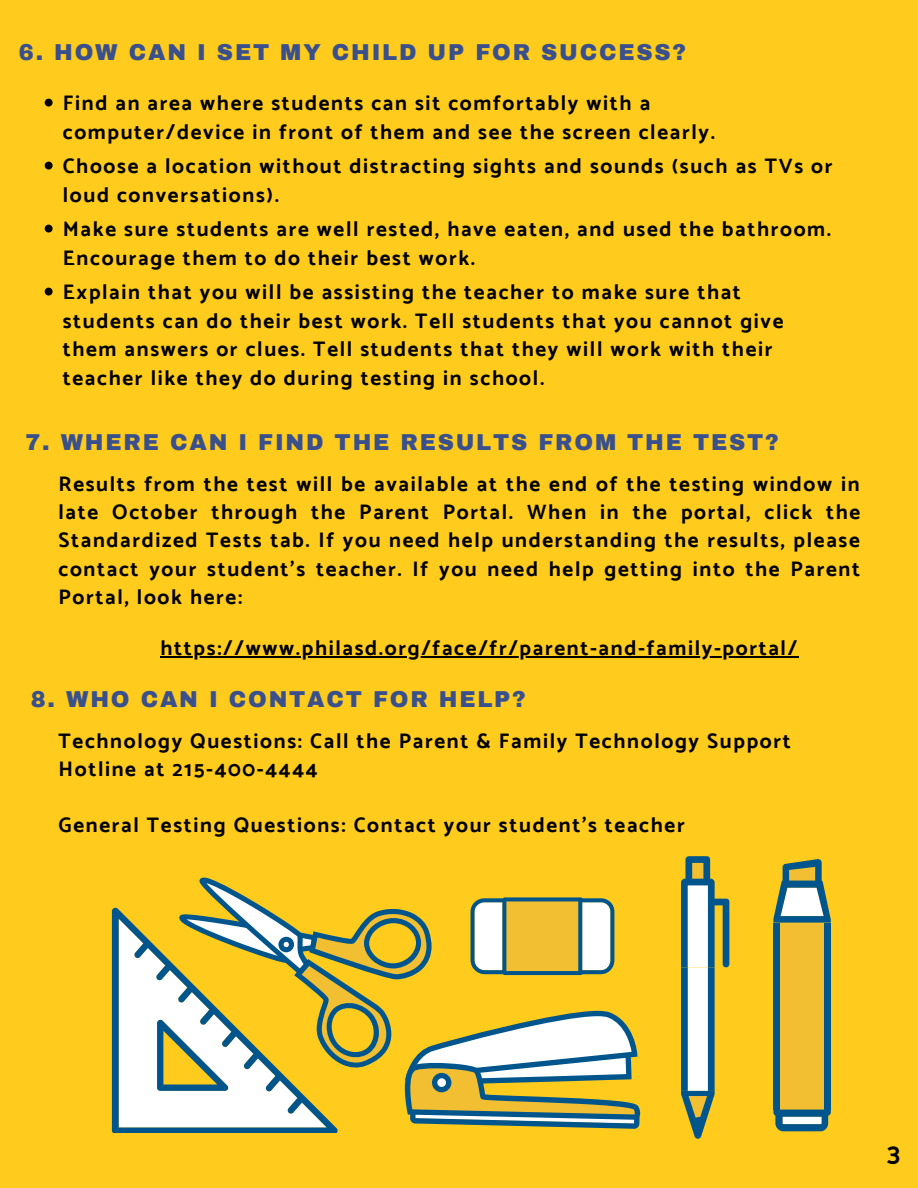
<style>
.page{position:relative;width:918px;height:1188px;background:#ffcc1d}
.page>*{position:absolute;margin:0;border:0;box-sizing:border-box;transform-origin:0 0}
.t1{font:700 27px "Catamaran";color:#000}
.t2{font:900 22.5px "Archivo";letter-spacing:.08em;color:#3a508c}
.t3{font:700 21px/28.5px "Catamaran";letter-spacing:.08em;color:#000}
</style>
<div class="page">
<svg style="left:112px;top:908px;width:226px;height:225px;background:#06598a"></svg>
<svg style="left:119px;top:877px;width:522px;height:252px"></svg>
<div style="left:774px;top:923px;width:6px;height:187px;background:#00568c"></div>
<div style="left:824px;top:923px;width:7px;height:187px;background:#00568c"></div>
<div style="left:780px;top:923px;width:44px;height:187px;background:#f2be32"></div>
<svg style="left:774px;top:859px;width:57px;height:64px"></svg>
<svg style="left:774px;top:1110px;width:57px;height:21px"></svg>
<svg style="left:681px;top:856px;width:48px;height:283px"></svg>
<svg style="left:45px;top:99px;width:8px;height:8px"></svg>
<svg style="left:45px;top:162px;width:8px;height:8px"></svg>
<svg style="left:45px;top:225px;width:8px;height:8px"></svg>
<svg style="left:45px;top:288px;width:8px;height:8px"></svg>
<hr style="left:161px;top:657px;width:638px;height:1px;background:#000">
<p class="t2" style="left:19px;top:40px;width:669px">6. HOW CAN I SET MY CHILD UP FOR SUCCESS?</p>
<p class="t3" style="left:63px;top:89px;width:654px">Find an area where students can sit comfortably with a computer/device in front of them and see the screen clearly.</p>
<p class="t3" style="left:63px;top:152px;width:771px">Choose a location without distracting sights and sounds (such as TVs or loud conversations).</p>
<p class="t3" style="left:63px;top:215px;width:770px">Make sure students are well rested, have eaten, and used the bathroom.<br>Encourage them to do their best work.</p>
<p class="t3" style="left:63px;top:278px;width:722px">Explain that you will be assisting the teacher to make sure that students can do their best work. Tell students that you cannot give them answers or clues. Tell students that they will work with their teacher like they do during testing in school.</p>
<p class="t2" style="left:25px;top:431px;width:755px">7. WHERE CAN I FIND THE RESULTS FROM THE TEST?</p>
<p class="t3" style="left:58px;top:470px;width:803px;text-align:justify">Results from the test will be available at the end of the testing window in late October through the Parent Portal. When in the portal, click the Standardized Tests tab. If you need help understanding the results, please contact your student’s teacher. If you need help getting into the Parent Portal, look here:</p>
<p class="t3" style="left:161px;top:634px;width:638px">https://www.philasd.org/face/fr/parent-and-family-portal/</p>
<p class="t2" style="left:31px;top:687px;width:497px">8. WHO CAN I CONTACT FOR HELP?</p>
<p class="t3" style="left:58px;top:727px;width:734px">Technology Questions: Call the Parent &amp; Family Technology Support<br>Hotline at 215-400-4444</p>
<p class="t3" style="left:58px;top:811px;width:628px">General Testing Questions: Contact your student's teacher</p>
<p class="t1" style="left:887px;top:1137px;width:15px">3</p>
</div>
